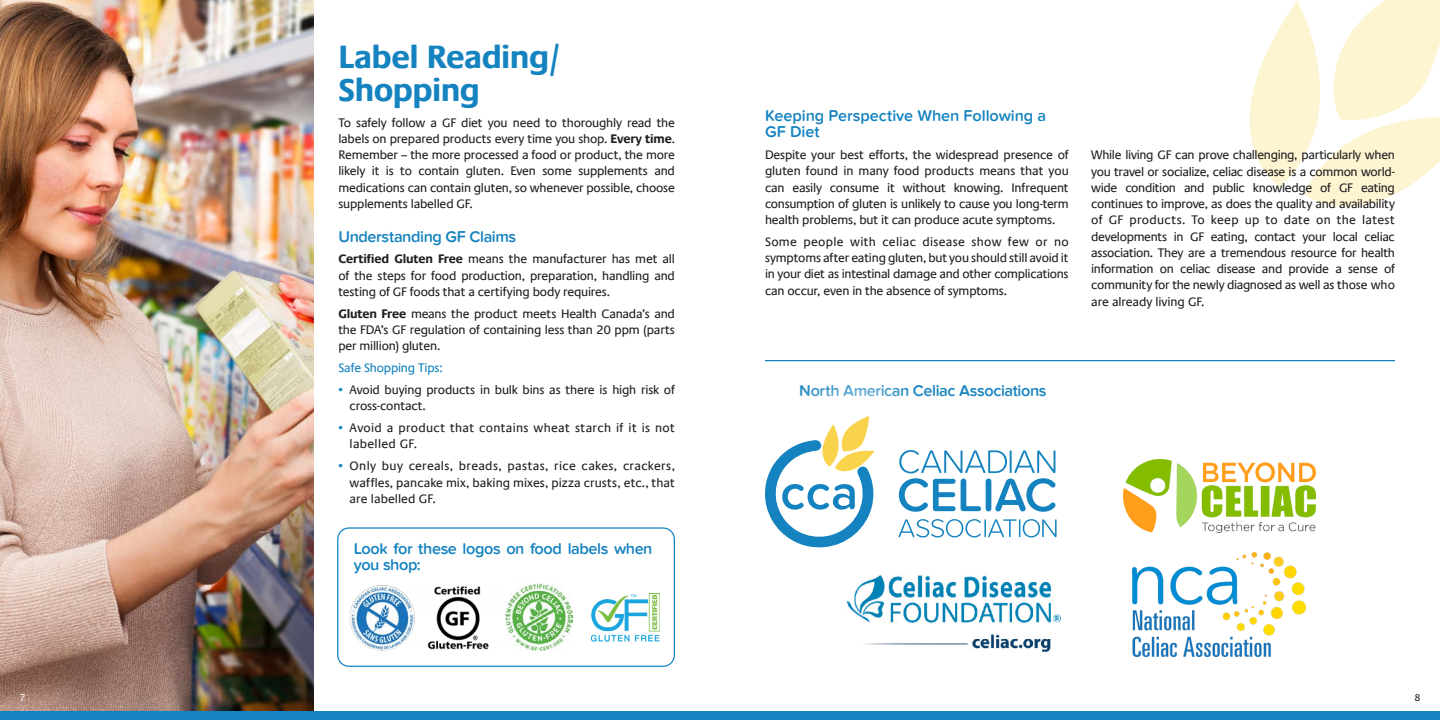
<style>
.page{position:relative;width:1440px;height:720px;background:#fff}
.page>*{position:absolute;margin:0;border:0;box-sizing:border-box;transform-origin:0 0}
.Header_UL_2{font:700 32.5px/32.5px "Praxis Com";letter-spacing:-.02em;color:#1583bf}
.BodyHead{font:600 16.25px/16.2px "Proxima Nova Soft W03";letter-spacing:-.025em;color:#1583bf}
.BodyHead-2{font:600 16.25px/16.2px "Proxima Nova Soft W03";letter-spacing:-.005em;color:#1583bf}
.Body{font:12.5px/16.2px "Praxis Com";letter-spacing:-.015em;color:#231f20;text-align:justify}
.Body-2{font:12.5px/16.2px "Praxis Com";letter-spacing:.025em;color:#231f20}
.Body-3{font:12.5px "Praxis Com";letter-spacing:-.015em;color:#1583bf}
.Body-4{font:10px "Praxis Com";color:#fff}
.t1{font:10px "Praxis Com";color:#231f20}
.s1{font-weight:700}
.s2{color:#1583bf}
</style>
<div class="page">
<svg style="left:1250px;top:0;width:190px;height:207px"></svg>
<img style="left:0;top:0;width:313px;height:710px">
<div style="left:337px;top:527px;width:338px;height:140px;border:1px solid #1583bf;border-radius:11px"></div>
<img style="left:427px;top:586px;width:62px;height:63px">
<img style="left:506px;top:583px;width:67px;height:67px">
<img style="left:337px;top:580px;width:78px;height:75px">
<img style="left:1133px;top:552px;width:173px;height:104px">
<img style="left:1123px;top:459px;width:192px;height:73px">
<svg style="left:765px;top:416px;width:109px;height:131px"></svg>
<svg style="left:899px;top:450px;width:156px;height:62px"></svg>
<svg style="left:898px;top:519px;width:159px;height:19px"></svg>
<hr style="left:765px;top:360px;width:630px;height:1px;background:#1583bf">
<div style="left:0;top:711px;width:1440px;height:9px;background:#1583bf"></div>
<img style="left:591px;top:594px;width:69px;height:48px">
<img style="left:846px;top:575px;width:215px;height:77px">
<p class="Header_UL_2" style="left:338px;top:41px;width:226px">Label Reading/<br>Shopping</p>
<p class="Body" style="left:338px;top:114px;width:338px">To safely follow a GF diet you need to thoroughly read the labels on prepared products every time you shop. <span class="s1">Every time</span>.<br>Remember – the more processed a food or product, the more likely it is to contain gluten. Even some supplements and medications can contain gluten, so whenever possible, choose supplements labelled GF.</p>
<p class="BodyHead" style="left:338px;top:228px;width:179px">Understanding GF Claims</p>
<p class="Body" style="left:338px;top:251px;width:338px"><span class="s1">Certified Gluten Free</span> means the manufacturer has met all of the steps for food production, preparation, handling and testing of GF foods that a certifying body requires.</p>
<p class="Body" style="left:338px;top:305px;width:338px"><span class="s1">Gluten Free</span> means the product meets Health Canada’s and the FDA’s GF regulation of containing less than 20 ppm (parts per million) gluten.</p>
<p class="Body-3" style="left:338px;top:361px;width:106px">Safe Shopping Tips:</p>
<p class="Body" style="left:350px;top:382px;width:327px;text-indent:-11px"><span class="s2">•</span> Avoid buying products in bulk bins as there is high risk of cross-contact.</p>
<p class="Body-2" style="left:350px;top:420px;width:327px;text-indent:-11px"><span class="s2">•</span> Avoid a product that contains wheat starch if it is not labelled GF.</p>
<p class="Body" style="left:350px;top:458px;width:327px;text-indent:-11px"><span class="s2">•</span> Only buy cereals, breads, pastas, rice cakes, crackers, waffles, pancake mix, baking mixes, pizza crusts, etc., that are labelled GF.</p>
<p class="BodyHead" style="left:354px;top:540px;width:300px">Look for these logos on food labels when you shop:</p>
<p class="BodyHead-2" style="left:765px;top:107px;width:283px">Keeping Perspective When Following a<br>GF Diet</p>
<p class="Body" style="left:765px;top:147px;width:305px">Despite your best efforts, the widespread presence of gluten found in many food products means that you can easily consume it without knowing. Infrequent consumption of gluten is unlikely to cause you long-term health problems, but it can produce acute symptoms.</p>
<p class="Body" style="left:765px;top:234px;width:305px">Some people with celiac disease show few or no symptoms after eating gluten, but you should still avoid it in your diet as intestinal damage and other complications can occur, even in the absence of symptoms.</p>
<p class="Body" style="left:1091px;top:147px;width:305px">While living GF can prove challenging, particularly when you travel or socialize, celiac disease is a common world&shy;wide condition and public knowledge of GF eating continues to improve, as does the quality and availability of GF products. To keep up to date on the latest developments in GF eating, contact your local celiac association. They are a tremendous resource for health information on celiac disease and provide a sense of community for the newly diagnosed as well as those who are already living GF.</p>
<p class="BodyHead" style="left:799px;top:382px;width:249px">North American Celiac Associations</p>
<p class="Body-4" style="left:19px;top:692px;width:8px">7</p>
<p class="t1" style="left:1414px;top:692px;width:8px">8</p>
</div>
